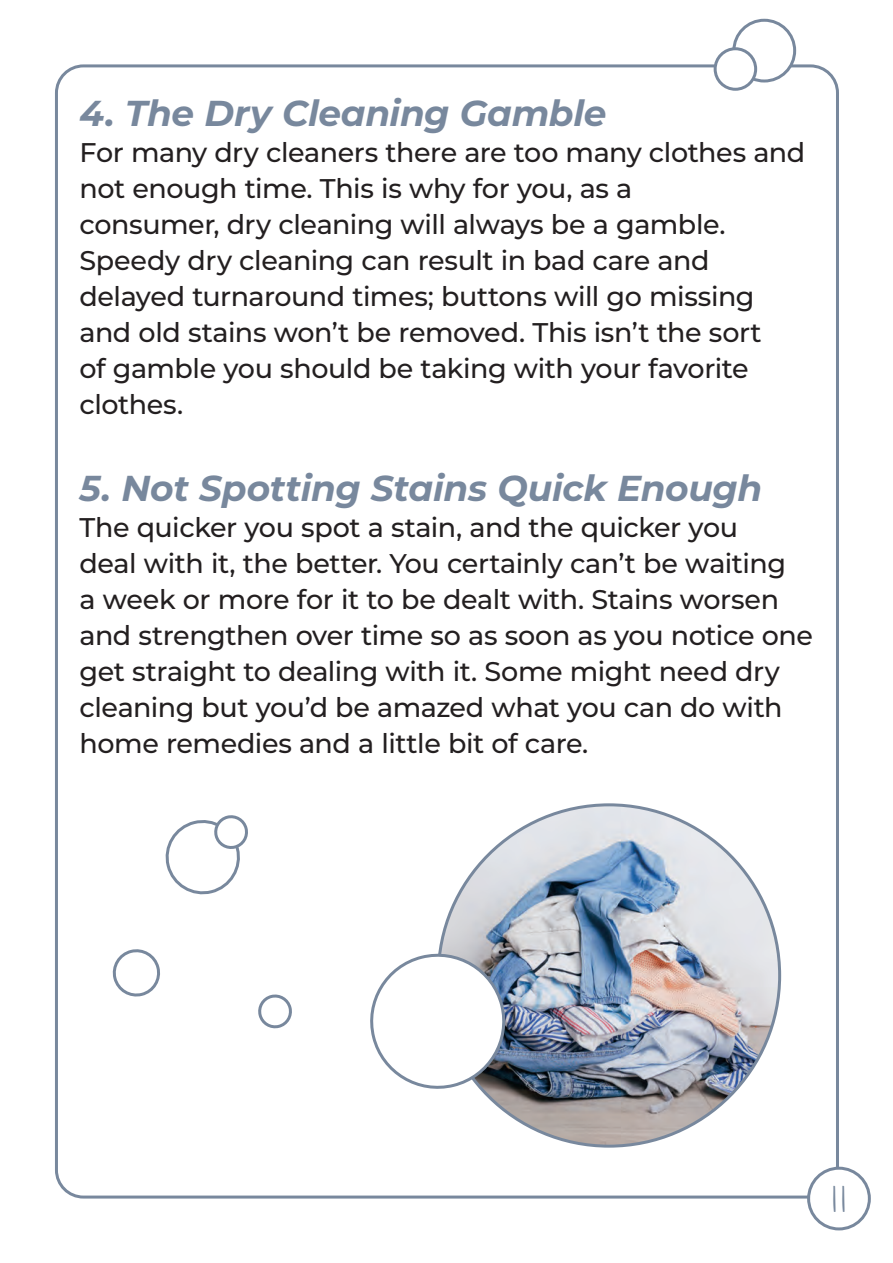
<style>
.page{position:relative;width:893px;height:1263px;background:#fff}
.page>*{position:absolute;margin:0;border:0;box-sizing:border-box;transform-origin:0 0}
.t1{font:300 42px "Shadows Into";color:#78889d}
.t2{font:italic 700 36px "Montserrat";letter-spacing:-.01em;color:#78889d}
.t3{font:500 27px/36px "Montserrat";letter-spacing:-.015em;color:#231f20}
</style>
<div class="page">
<div style="left:807px;top:1167px;width:64px;height:63px;border:3px solid #78889d;border-radius:50%"></div>
<img style="left:439px;top:805px;width:341px;height:340px">
<div style="left:732px;top:19px;width:64px;height:64px;border:3px solid #78889d;border-radius:50%"></div>
<div style="left:715px;top:49px;width:41px;height:40px;background:#fff;border-radius:50%"></div>
<div style="left:714px;top:47px;width:43px;height:44px;border:3px solid #78889d;border-radius:50%"></div>
<svg style="left:112px;top:949px;width:48px;height:48px"></svg>
<svg style="left:370px;top:948px;width:141px;height:146px"></svg>
<svg style="left:258px;top:994px;width:34px;height:35px"></svg>
<svg style="left:165px;top:815px;width:83px;height:80px"></svg>
<p class="t2" style="left:79px;top:88px;width:528px">4. The Dry Cleaning Gamble</p>
<p class="t3" style="left:79px;top:134px;width:727px">For many dry cleaners there are too many clothes and not enough time. This is why for you, as a</p>
<p class="t3" style="left:79px;top:206px;width:648px">consumer, dry cleaning will always be a gamble.<br>Speedy dry cleaning can result in bad care and</p>
<p class="t3" style="left:79px;top:278px;width:684px">delayed turnaround times; buttons will go missing and old stains won’t be removed. This isn’t the sort of gamble you should be taking with your favorite clothes.</p>
<p class="t2" style="left:79px;top:462px;width:684px">5. Not Spotting Stains Quick Enough</p>
<p class="t3" style="left:79px;top:508px;width:735px">The quicker you spot a stain, and the quicker you<br>deal with it, the better. You certainly can’t be waiting<br>a week or more for it to be dealt with. Stains worsen and strengthen over time so as soon as you notice one get straight to dealing with it. Some might need dry cleaning but you’d be amazed what you can do with home remedies and a little bit of care.</p>
<p class="t1" style="left:832px;top:1162px;width:15px">11</p>
</div>
